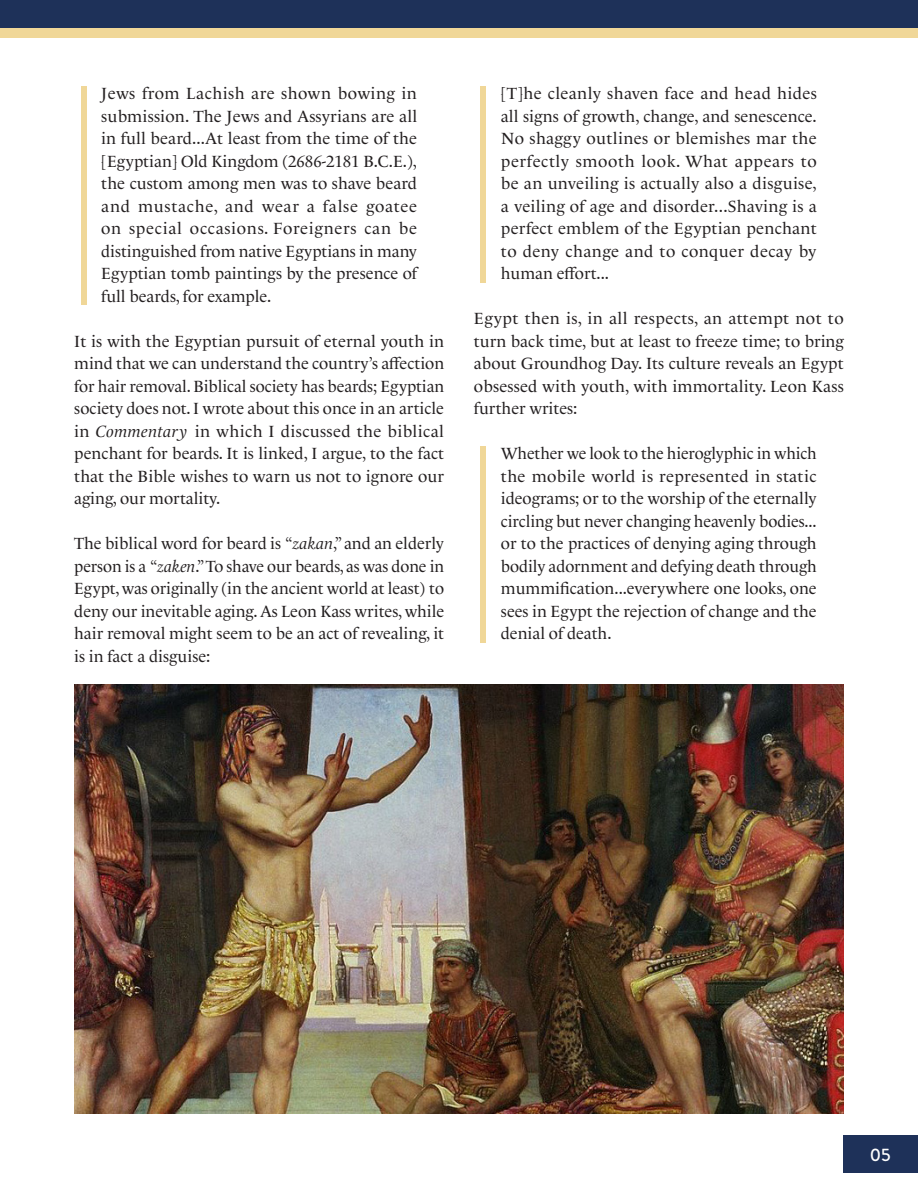
<style>
.page{position:relative;width:918px;height:1188px;background:#fff}
.page>*{position:absolute;margin:0;border:0;box-sizing:border-box;transform-origin:0 0}
.t1{font:500 18px "Brandon Grotesque";color:#fff}
.Long_quote{font:16.5px/22.5px "Le Monde Livre Cla Std";color:#231f20;text-align:justify}
.Body_Copy{font:16.5px/22.5px "Le Monde Livre Cla Std";color:#231f20;text-align:justify}
.s1{font-style:italic}
</style>
<div class="page">
<div style="left:0;top:0;width:918px;height:28px;background:#1e3159"></div>
<div style="left:0;top:28px;width:918px;height:9px;background:#f0d798"></div>
<div style="left:843px;top:1136px;width:75px;height:37px;background:#1e3159"></div>
<div style="left:481px;top:86px;width:5px;height:197px;background:#f0d798"></div>
<div style="left:481px;top:446px;width:5px;height:197px;background:#f0d798"></div>
<div style="left:81px;top:86px;width:5px;height:219px;background:#f0d798"></div>
<img style="left:74px;top:684px;width:770px;height:430px">
<p class="Long_quote" style="left:101px;top:82px;width:318px">Jews from Lachish are shown bowing in submission. The Jews and Assyrians are all in full beard...At least from the time of the [Egyptian] Old Kingdom (2686-2181 B.C.E.), the custom among men was to shave beard and mustache, and wear a false goatee on special occasions. Foreigners can be distinguished from native Egyptians in many Egyptian tomb paintings by the presence of full beards, for example.</p>
<p class="Body_Copy" style="left:74px;top:330px;width:372px">It is with the Egyptian pursuit of eternal youth in mind that we can understand the country’s affection for hair removal. Biblical society has beards; Egyptian society does not. I wrote about this once in an article in <span class="s1">Commentary</span> in which I discussed the biblical penchant for beards. It is linked, I argue, to the fact that the Bible wishes to warn us not to ignore our aging, our mortality.</p>
<p class="Body_Copy" style="left:74px;top:532px;width:372px">The biblical word for beard is “<span class="s1">zakan</span>,” and an elderly person is a “<span class="s1">zaken</span>.” To shave our beards, as was done in Egypt, was originally (in the ancient world at least) to deny our inevitable aging. As Leon Kass writes, while hair removal might seem to be an act of revealing, it is in fact a disguise:</p>
<p class="Long_quote" style="left:501px;top:82px;width:318px">[T]he cleanly shaven face and head hides all signs of growth, change, and senescence.<br>No shaggy outlines or blemishes mar the perfectly smooth look. What appears to be an unveiling is actually also a disguise, a veiling of age and disorder...Shaving is a perfect emblem of the Egyptian penchant to deny change and to conquer decay by human effort...</p>
<p class="Body_Copy" style="left:474px;top:307px;width:371px">Egypt then is, in all respects, an attempt not to turn back time, but at least to freeze time; to bring about Groundhog Day. Its culture reveals an Egypt obsessed with youth, with immortality. Leon Kass further writes:</p>
<p class="Long_quote" style="left:501px;top:442px;width:317px">Whether we look to the hieroglyphic in which the mobile world is represented in static ideograms; or to the worship of the eternally circling but never changing heavenly bodies... or to the practices of denying aging through bodily adornment and defying death through mummification...everywhere one looks, one sees in Egypt the rejection of change and the denial of death.</p>
<p class="t1" style="left:870px;top:1142px;width:22px">05</p>
</div>
